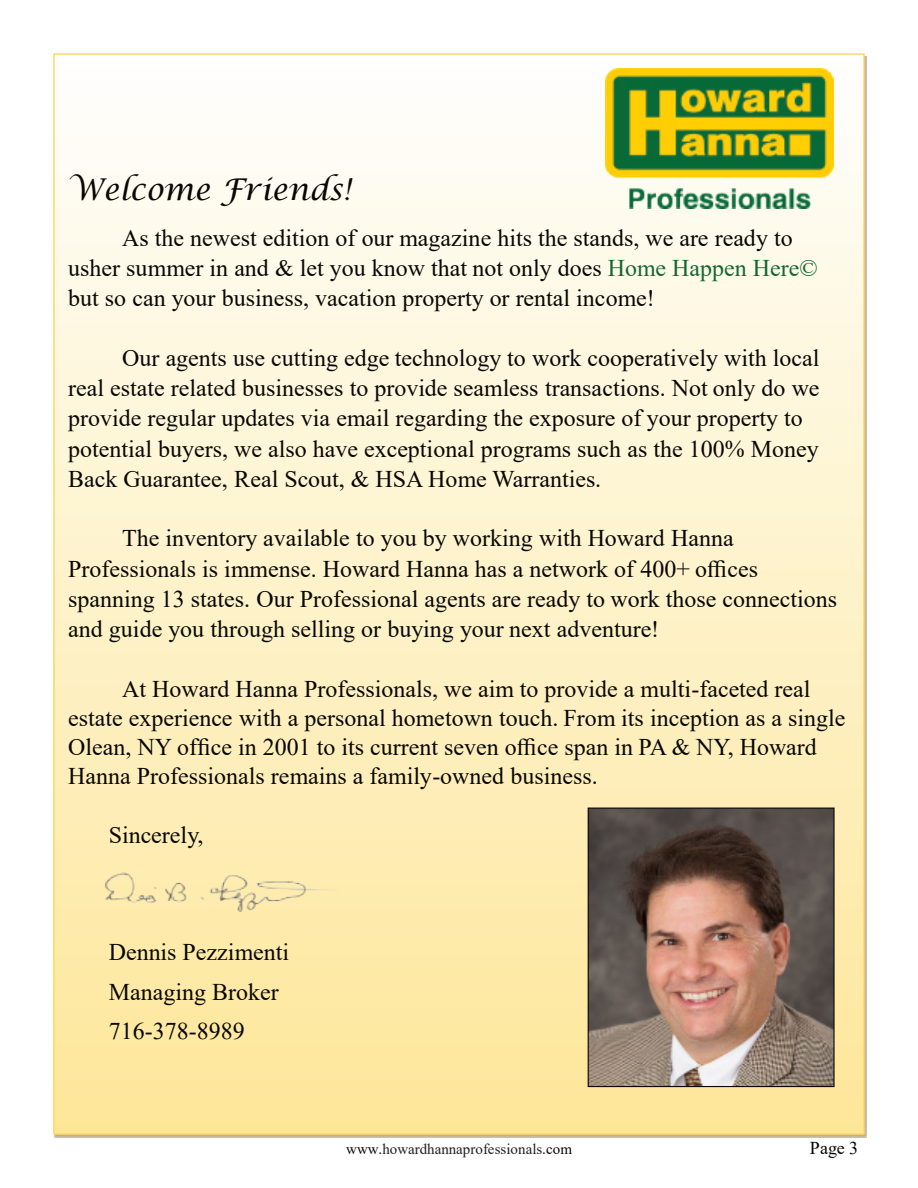
<style>
.page{position:relative;width:918px;height:1188px;background:#fff}
.page>*{position:absolute;margin:0;border:0;box-sizing:border-box;transform-origin:0 0}
.t1{font:italic 30px "Lucida Calligraphy";color:#080704}
.t2{font:24px/30.3px "Times New Roman";color:#080704}
.t3{font:18px "Times New Roman";color:#080704}
.t4{font:15px "Times New Roman";color:#231f20}
.s1{color:#146634}
.s2{color:#080704}
</style>
<div class="page">
<div style="left:54px;top:54px;width:810px;height:1080px;background:linear-gradient(to bottom,#fefefd,#fee698)"></div>
<img style="left:106px;top:872px;width:235px;height:39px">
<img style="left:590px;top:810px;width:243px;height:275px">
<div style="left:588px;top:808px;width:247px;height:279px;border:1px solid #080704"></div>
<img style="left:606px;top:68px;width:228px;height:141px">
<p class="t1" style="left:68px;top:175px;width:284px">Welcome Friends!</p>
<p class="t2" style="left:68px;top:225px;width:751px;text-indent:54px">As the newest edition of our magazine hits the stands, we are ready to usher summer in and &amp; let you know that not only does <span class="s1">Home Happen Here© </span>but so can your business, vacation property or rental income!</p>
<p class="t2" style="left:68px;top:345px;width:753px;text-indent:54px">Our agents use cutting edge technology to work cooperatively with local real estate related businesses to provide seamless transactions. Not only do we provide regular updates via email regarding the exposure of your property to potential buyers, we also have exceptional programs such as the 100% Money Back Guarantee, Real Scout, &amp; HSA Home Warranties.</p>
<p class="t2" style="left:68px;top:526px;width:770px;text-indent:54px">The inventory available to you by working with Howard Hanna Professionals is immense. Howard Hanna has a network of 400+ offices spanning 13 states. Our Professional agents are ready to work those connections and guide you through selling or buying your next adventure!</p>
<p class="t2" style="left:68px;top:676px;width:779px;line-height:29.2px;text-indent:54px">At Howard Hanna Professionals, we aim to provide a multi-faceted real estate experience with a personal hometown touch. From its inception as a single Olean, NY office in 2001 to its current seven office span in PA &amp; NY, Howard Hanna Professionals remains a family-owned business.</p>
<p class="t2" style="left:109px;top:822px;width:96px">Sincerely,</p>
<p class="t2" style="left:109px;top:935px;width:182px;line-height:39.3px">Dennis Pezzimenti<br>Managing Broker<br>716-378-8989</p>
<p class="t4" style="left:346px;top:1143px;width:227px"><span class="s2">www.</span>howardhannaprofessionals<span class="s2">.com</span></p>
<p class="t3" style="left:810px;top:1141px;width:50px">Page 3</p>
</div>
